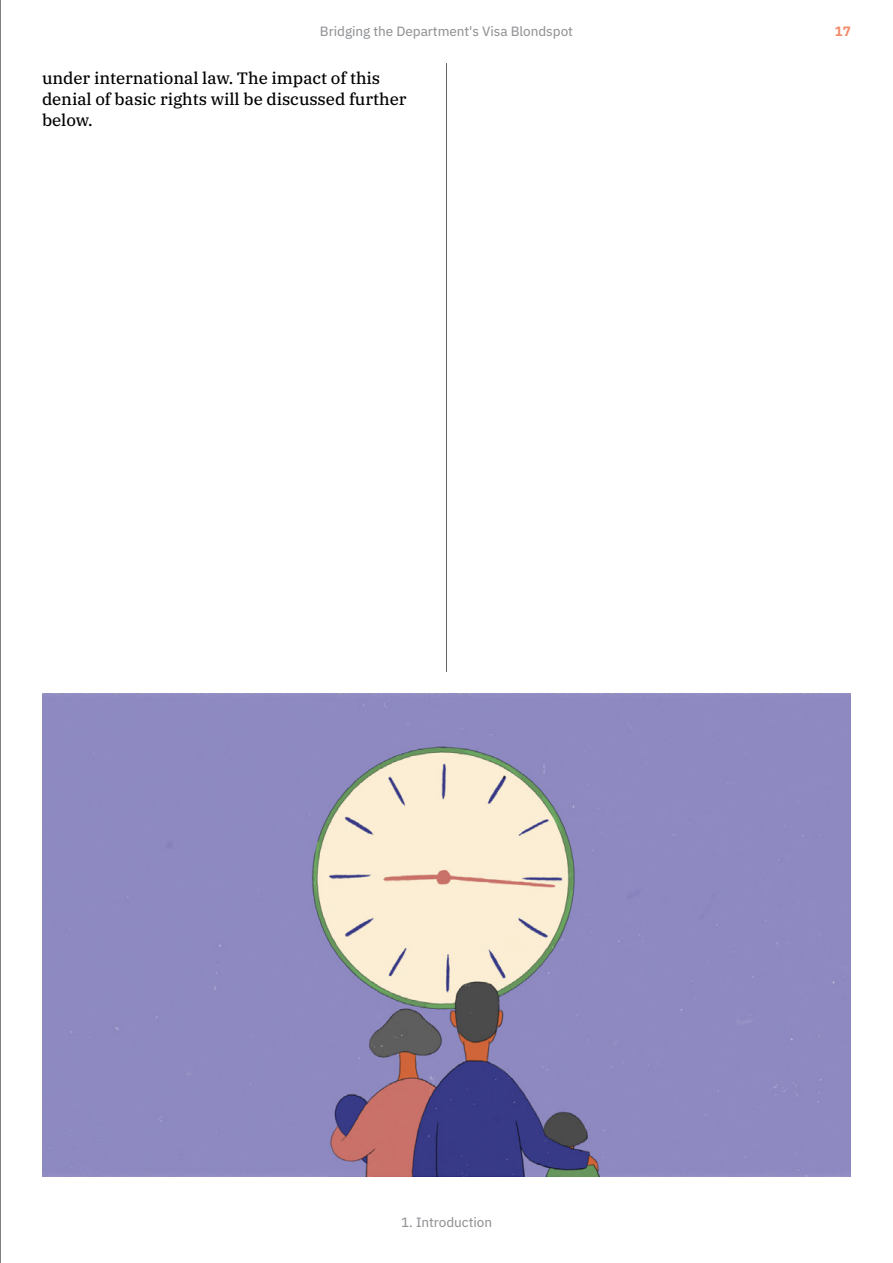
<style>
.page{position:relative;width:893px;height:1263px;background:#fff}
.page>*{position:absolute;margin:0;border:0;box-sizing:border-box;transform-origin:0 0}
.t1{font:16.5px/21px "IBM Plex Serif Text";letter-spacing:-.005em;color:#000}
.t2{font:13.5px "IBM Plex Sans Text";letter-spacing:-.005em;color:#939598}
.t3{font:700 13.5px "IBM Plex Sans";color:#f38b6a}
</style>
<div class="page">
<hr style="left:0;top:0;width:1px;height:1263px;background:#000">
<hr style="left:446px;top:63px;width:1px;height:609px;background:#636466">
<img style="left:42px;top:693px;width:809px;height:483px">
<p class="t2" style="left:320px;top:21px;width:254px">Bridging the Department's Visa Blondspot</p>
<p class="t1" style="left:42px;top:66px;width:366px">under international law. The impact of this denial of basic rights will be discussed further below.</p>
<p class="t3" style="left:835px;top:21px;width:18px">17</p>
<p class="t2" style="left:401px;top:1212px;width:92px">1. Introduction</p>
</div>
